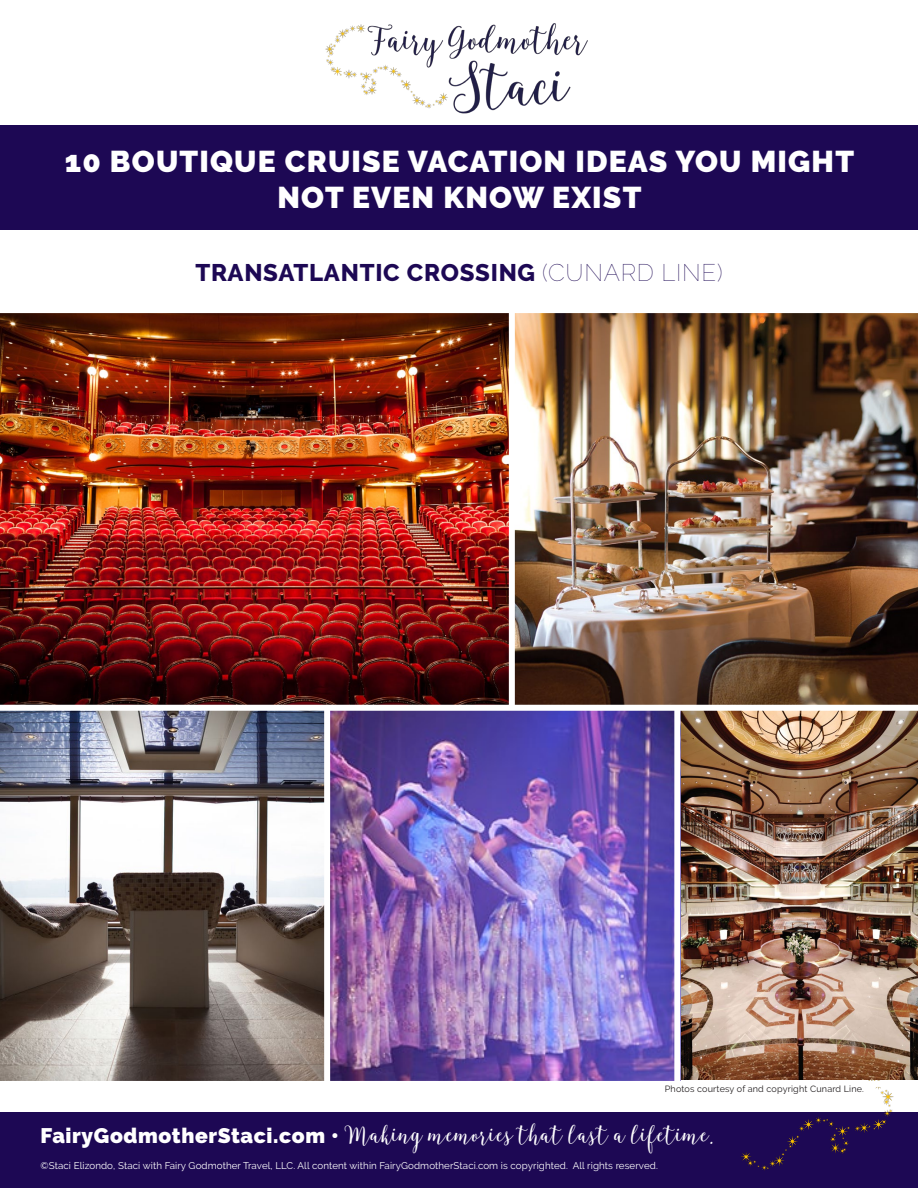
<style>
.page{position:relative;width:918px;height:1188px;background:#fff}
.page>*{position:absolute;margin:0;border:0;box-sizing:border-box;transform-origin:0 0}
.t1{font:900 30px/36px "Raleway";letter-spacing:.04em;color:#fff;text-align:center}
.t2{font:27px "Blingtastic Script";letter-spacing:.03em;color:#fff}
.t3{font:800 24px "Raleway";letter-spacing:.03em;color:#1d0854}
.t4{font:9.75px "Raleway";letter-spacing:.01em;color:#fff}
.t5{font:9px "Raleway";letter-spacing:.02em;color:#231f20}
.s1{font-weight:100}
.s2{font-family:"Raleway";font-weight:900;font-size:21px}
</style>
<div class="page">
<div style="left:0;top:1112px;width:918px;height:76px;background:#1d0854"></div>
<img style="left:326px;top:23px;width:262px;height:91px">
<div style="left:0;top:125px;width:918px;height:105px;background:#1d0854"></div>
<img style="left:741px;top:1079px;width:153px;height:92px">
<img style="left:0;top:711px;width:324px;height:370px">
<img style="left:515px;top:313px;width:403px;height:392px">
<img style="left:0;top:313px;width:509px;height:392px">
<img style="left:680px;top:711px;width:238px;height:368px">
<img style="left:330px;top:711px;width:344px;height:370px">
<div style="left:0;top:1081px;width:918px;height:6px;background:#fff"></div>
<h1 class="t1" style="left:65px;top:144px;width:791px">10 BOUTIQUE CRUISE VACATION IDEAS YOU MIGHT<br>NOT EVEN KNOW EXIST</h1>
<h3 class="t3" style="left:195px;top:259px;width:529px">TRANSATLANTIC CROSSING <span class="s1">(CUNARD LINE)</span></h3>
<p class="t5" style="left:665px;top:1084px;width:201px">Photos courtesy of and copyright Cunard Line.</p>
<h2 class="t2" style="left:40px;top:1120px;width:675px"><span class="s2">FAIRYGODMOTHERSTACI.COM •</span> Making memories that last a lifetime.</h2>
<p class="t4" style="left:40px;top:1160px;width:619px">©Staci Elizondo, Staci with Fairy Godmother Travel, LLC. All content within FairyGodmotherStaci.com is copyrighted. All rights reserved.</p>
</div>
